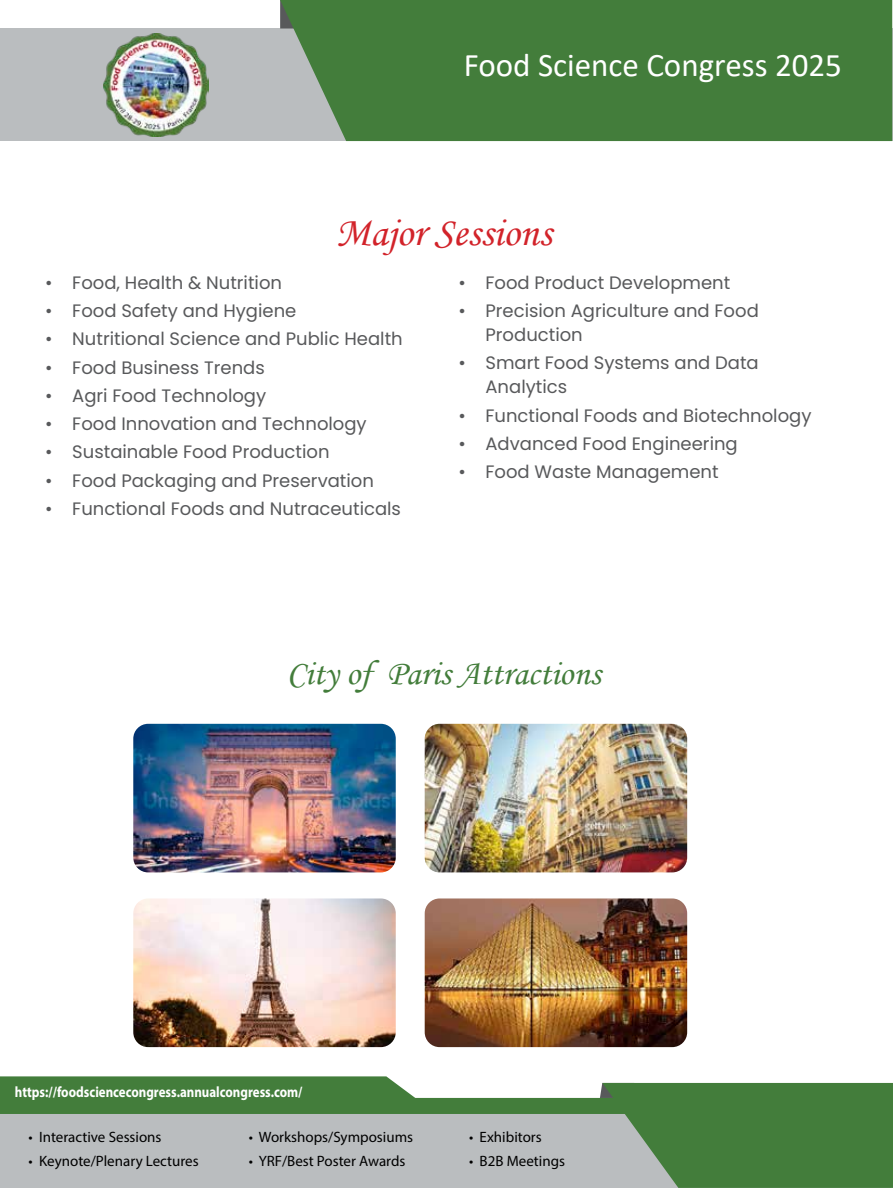
<style>
.page{position:relative;width:893px;height:1188px;background:#fff}
.page>*{position:absolute;margin:0;border:0;box-sizing:border-box;transform-origin:0 0}
.t1{font:41.1px "Monotype Corsiva";color:#d2232a}
.t2{font:35.1px "Monotype Corsiva";color:#437d3b}
.t3{font:33px "Calibri";color:#fff}
.t4{font:18px/24px "Poppins";color:#58595b}
.t5{font:15px "Myriad Pro";color:#000}
.t6{font:700 15px "Myriad Pro";color:#fff;scale:.86 1}
</style>
<div class="page">
<div style="left:0;top:1113px;width:598px;height:74px;background:#babdbf"></div>
<div style="left:0;top:28px;width:892px;height:113px;background:#babdbf"></div>
<div style="left:280px;top:0;width:612px;height:141px;background:#437d3b"></div>
<div style="left:0;top:1097px;width:760px;height:16px;background:#437d3b"></div>
<svg style="left:598px;top:1082px;width:295px;height:105px;background:#53864d"></svg>
<svg style="left:0;top:1076px;width:420px;height:22px;background:#4e8547"></svg>
<img style="left:103px;top:33px;width:105px;height:103px">
<img style="left:133px;top:723px;width:263px;height:149px">
<img style="left:133px;top:898px;width:263px;height:149px">
<img style="left:425px;top:723px;width:262px;height:149px">
<img style="left:425px;top:898px;width:262px;height:149px">
<h3 class="t3" style="left:464px;top:42px;width:380px">Food Science Congress 2025</h3>
<h1 class="t1" style="left:336px;top:208px;width:217px">Major Sessions</h1>
<p class="t4" style="left:45px;top:270px;width:238px">• Food, Health &amp; Nutrition</p>
<p class="t4" style="left:45px;top:299px;width:253px">• Food Safety and Hygiene</p>
<p class="t4" style="left:45px;top:327px;width:359px">• Nutritional Science and Public Health</p>
<p class="t4" style="left:45px;top:355px;width:221px">• Food Business Trends</p>
<p class="t4" style="left:45px;top:384px;width:222px">• Agri Food Technology</p>
<p class="t4" style="left:45px;top:412px;width:323px">• Food Innovation and Technology</p>
<p class="t4" style="left:45px;top:440px;width:286px">• Sustainable Food Production</p>
<p class="t4" style="left:45px;top:468px;width:330px">• Food Packaging and Preservation</p>
<p class="t4" style="left:45px;top:497px;width:357px">• Functional Foods and Nutraceuticals</p>
<p class="t4" style="left:458px;top:271px;width:273px">• Food Product Development</p>
<p class="t4" style="left:485px;top:299px;width:275px;text-indent:-27px">• Precision Agriculture and Food<br>Production</p>
<p class="t4" style="left:485px;top:351px;width:275px;text-indent:-27px">• Smart Food Systems and Data<br>Analytics</p>
<p class="t4" style="left:458px;top:403px;width:355px">• Functional Foods and Biotechnology</p>
<p class="t4" style="left:458px;top:432px;width:281px">• Advanced Food Engineering</p>
<p class="t4" style="left:458px;top:460px;width:262px">• Food Waste Management</p>
<h2 class="t2" style="left:287px;top:652px;width:315px">City of Paris Attractions</h2>
<p class="t6" style="left:15px;top:1082px;width:336px">https://foodsciencecongress.annualcongress.com/</p>
<p class="t5" style="left:28px;top:1127px;width:135px">• Interactive Sessions</p>
<p class="t5" style="left:28px;top:1151px;width:172px">• Keynote/Plenary Lectures</p>
<p class="t5" style="left:249px;top:1127px;width:166px">• Workshops/Symposiums</p>
<p class="t5" style="left:249px;top:1151px;width:158px">• YRF/Best Poster Awards</p>
<p class="t5" style="left:469px;top:1127px;width:74px">• Exhibitors</p>
<p class="t5" style="left:469px;top:1151px;width:98px">• B2B Meetings</p>
</div>
